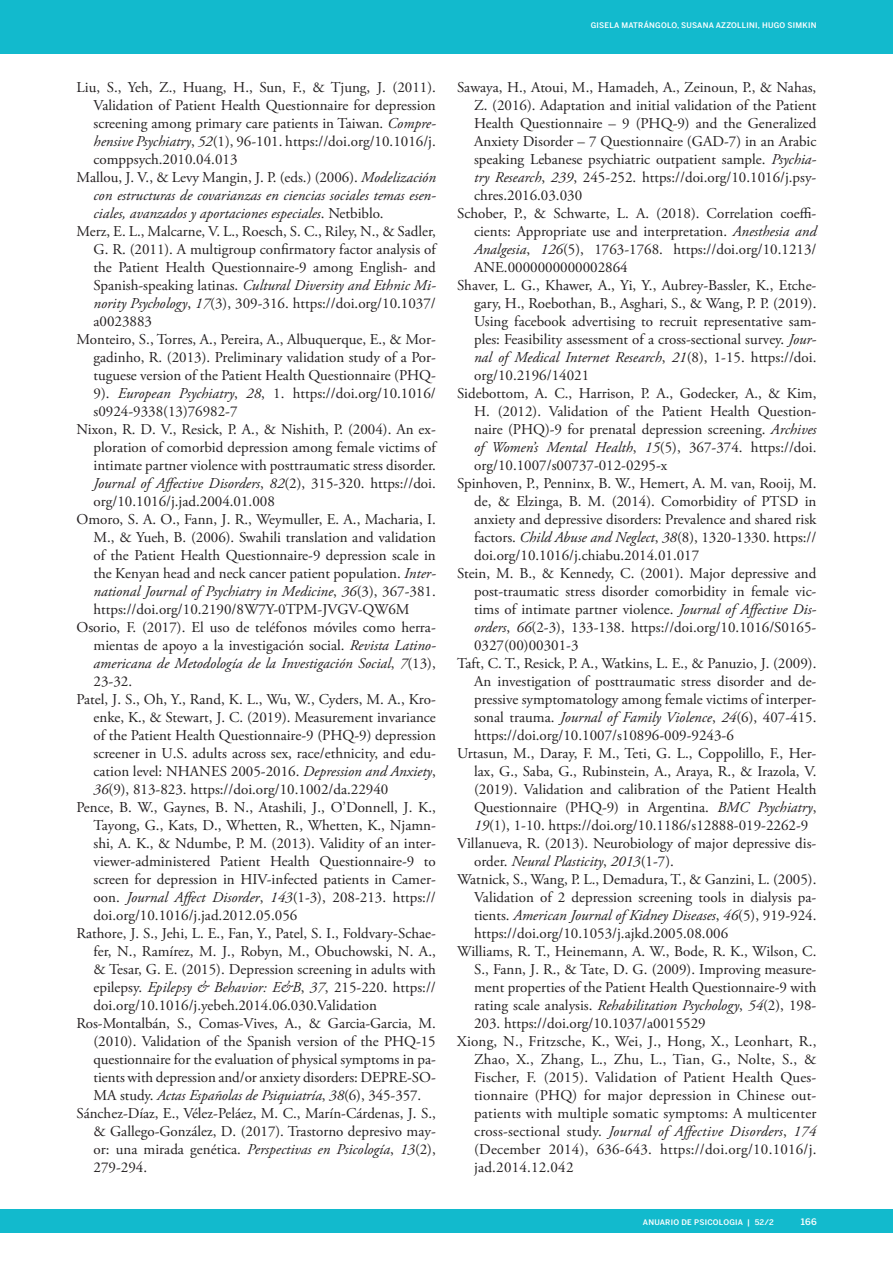
<style>
.page{position:relative;width:893px;height:1263px;background:#fff}
.page>*{position:absolute;margin:0;border:0;box-sizing:border-box;transform-origin:0 0}
.bibliografia{font:15px/18px "Adobe Garamond Pro";color:#231f20;text-align:justify}
.bibliografia-2{font:italic 15px/18px "Adobe Garamond Pro";color:#231f20;text-align:justify}
.t1{font:500 8.85px "Benton Sans Cond";color:#fff;scale:1.18 1}
.t2{font:500 7.65px "Benton Sans Cond";letter-spacing:.025em;color:#fff;scale:1.18 1}
.s1{font-style:italic}
.s2{font-style:normal}
</style>
<div class="page">
<div style="left:0;top:0;width:893px;height:54px;background:#12bacd"></div>
<div style="left:0;top:1209px;width:893px;height:23px;background:#12bacd"></div>
<p class="t2" style="left:591px;top:21px;width:193px">GISELA MATRÁNGOLO, SUSANA AZZOLLINI, HUGO SIMKIN</p>
<p class="bibliografia" style="left:94px;top:78px;width:344px;text-indent:-17px">Liu, S., Yeh, Z., Huang, H., Sun, F., &amp; Tjung, J. (2011).<br>Validation of Patient Health Questionnaire for depression screening among primary care patients in Taiwan. <span class="s1">Compre&shy;hensive Psychiatry</span>, <span class="s1">52</span>(1), 96-101. https://doi.org/10.1016/j. comppsych.2010.04.013</p>
<p class="bibliografia-2" style="left:94px;top:168px;width:344px;text-indent:-17px"><span class="s2">Mallou, J. V., &amp; Levy Mangin, J. P. (eds.) (2006).</span> Modelización con estructuras de covarianzas en ciencias sociales temas esen&shy;ciales, avanzados y aportaciones especiales<span class="s2">. Netbiblo.</span></p>
<p class="bibliografia" style="left:94px;top:222px;width:344px;text-indent:-17px">Merz, E. L., Malcarne, V. L., Roesch, S. C., Riley, N., &amp; Sadler, G. R. (2011). A multigroup confirmatory factor analysis of the Patient Health Questionnaire-9 among English- and Spanish-speaking latinas. <span class="s1">Cultural Diversity and Ethnic Mi&shy;nority Psychology</span>, <span class="s1">17</span>(3), 309-316. https://doi.org/10.1037/ a0023883</p>
<p class="bibliografia" style="left:94px;top:330px;width:344px;text-indent:-17px">Monteiro, S., Torres, A., Pereira, A., Albuquerque, E., &amp; Mor&shy;gadinho, R. (2013). Preliminary validation study of a Por&shy;tuguese version of the Patient Health Questionnaire (PHQ-9). <span class="s1">European Psychiatry</span>, <span class="s1">28</span>, 1. https://doi.org/10.1016/ s0924-9338(13)76982-7</p>
<p class="bibliografia" style="left:94px;top:420px;width:344px;text-indent:-17px">Nixon, R. D. V., Resick, P. A., &amp; Nishith, P. (2004). An ex&shy;ploration of comorbid depression among female victims of intimate partner violence with posttraumatic stress disorder.<br><span class="s1">Journal of Affective Disorders</span>, <span class="s1">82</span>(2), 315-320. https://doi. org/10.1016/j.jad.2004.01.008</p>
<p class="bibliografia" style="left:94px;top:510px;width:344px;text-indent:-17px">Omoro, S. A. O., Fann, J. R., Weymuller, E. A., Macharia, I.<br>M., &amp; Yueh, B. (2006). Swahili translation and validation of the Patient Health Questionnaire-9 depression scale in the Kenyan head and neck cancer patient population. <span class="s1">Inter&shy;national Journal of Psychiatry in Medicine</span>, <span class="s1">36</span>(3), 367-381. https://doi.org/10.2190/8W7Y-0TPM-JVGV-QW6M</p>
<p class="bibliografia" style="left:94px;top:618px;width:344px;text-indent:-17px">Osorio, F. (2017). El uso de teléfonos móviles como herra&shy;mientas de apoyo a la investigación social. <span class="s1">Revista Latino&shy;americana de Metodología de la Investigación Social</span>, <span class="s1">7</span>(13), 23-32.</p>
<p class="bibliografia" style="left:94px;top:690px;width:344px;text-indent:-17px">Patel, J. S., Oh, Y., Rand, K. L., Wu, W., Cyders, M. A., Kro&shy;enke, K., &amp; Stewart, J. C. (2019). Measurement invariance of the Patient Health Questionnaire-9 (PHQ-9) depression screener in U.S. adults across sex, race/ethnicity, and edu&shy;cation level: NHANES 2005-2016. <span class="s1">Depression and Anxiety</span>, <span class="s1">36</span>(9), 813-823. https://doi.org/10.1002/da.22940</p>
<p class="bibliografia" style="left:94px;top:798px;width:344px;text-indent:-17px">Pence, B. W., Gaynes, B. N., Atashili, J., O’Donnell, J. K., Tayong, G., Kats, D., Whetten, R., Whetten, K., Njamn&shy;shi, A. K., &amp; Ndumbe, P. M. (2013). Validity of an inter&shy;viewer-administered Patient Health Questionnaire-9 to screen for depression in HIV-infected patients in Camer&shy;oon. <span class="s1">Journal Affect Disorder</span>, <span class="s1">143</span>(1-3), 208-213. https:// doi.org/10.1016/j.jad.2012.05.056</p>
<p class="bibliografia" style="left:94px;top:924px;width:344px;text-indent:-17px">Rathore, J. S., Jehi, L. E., Fan, Y., Patel, S. I., Foldvary-Schae&shy;fer, N., Ramírez, M. J., Robyn, M., Obuchowski, N. A., &amp; Tesar, G. E. (2015). Depression screening in adults with epilepsy. <span class="s1">Epilepsy &amp; Behavior: E&amp;B</span>, <span class="s1">37</span>, 215-220. https:// doi.org/10.1016/j.yebeh.2014.06.030.Validation</p>
<p class="bibliografia" style="left:94px;top:1014px;width:344px;text-indent:-17px">Ros-Montalbán, S., Comas-Vives, A., &amp; Garcia-Garcia, M. (2010). Validation of the Spanish version of the PHQ-15 questionnaire for the evaluation of physical symptoms in pa&shy;tients with depression and/or anxiety disorders: DEPRE-SO-MA study. <span class="s1">Actas Españolas de Psiquiatría</span>, <span class="s1">38</span>(6), 345-357.</p>
<p class="bibliografia" style="left:94px;top:1104px;width:344px;text-indent:-17px">Sánchez-Díaz, E., Vélez-Peláez, M. C., Marín-Cárdenas, J. S., &amp; Gallego-González, D. (2017). Trastorno depresivo may&shy;or: una mirada genética. <span class="s1">Perspectivas en Psicología</span>, <span class="s1">13</span>(2), 279-294.</p>
<p class="bibliografia" style="left:474px;top:78px;width:344px;text-indent:-17px">Sawaya, H., Atoui, M., Hamadeh, A., Zeinoun, P., &amp; Nahas, Z. (2016). Adaptation and initial validation of the Patient Health Questionnaire – 9 (PHQ-9) and the Generalized Anxiety Disorder – 7 Questionnaire (GAD-7) in an Arabic speaking Lebanese psychiatric outpatient sample. <span class="s1">Psychia&shy;try Research</span>, <span class="s1">239</span>, 245-252. https://doi.org/10.1016/j.psy&shy;chres.2016.03.030</p>
<p class="bibliografia" style="left:474px;top:204px;width:344px;text-indent:-17px">Schober, P., &amp; Schwarte, L. A. (2018). Correlation coeffi&shy;cients: Appropriate use and interpretation. <span class="s1">Anesthesia and Analgesia</span>, <span class="s1">126</span>(5), 1763-1768. https://doi.org/10.1213/ ANE.0000000000002864</p>
<p class="bibliografia" style="left:474px;top:276px;width:344px;text-indent:-17px">Shaver, L. G., Khawer, A., Yi, Y., Aubrey-Bassler, K., Etche&shy;gary, H., Roebothan, B., Asghari, S., &amp; Wang, P. P. (2019).<br>Using facebook advertising to recruit representative sam&shy;ples: Feasibility assessment of a cross-sectional survey. <span class="s1">Jour&shy;nal of Medical Internet Research</span>, <span class="s1">21</span>(8), 1-15. https://doi. org/10.2196/14021</p>
<p class="bibliografia" style="left:474px;top:384px;width:344px;text-indent:-17px">Sidebottom, A. C., Harrison, P. A., Godecker, A., &amp; Kim, H. (2012). Validation of the Patient Health Question&shy;naire (PHQ)-9 for prenatal depression screening. <span class="s1">Archives of Women’s Mental Health</span>, <span class="s1">15</span>(5), 367-374. https://doi. org/10.1007/s00737-012-0295-x</p>
<p class="bibliografia" style="left:474px;top:474px;width:344px;text-indent:-17px">Spinhoven, P., Penninx, B. W., Hemert, A. M. van, Rooij, M. de, &amp; Elzinga, B. M. (2014). Comorbidity of PTSD in anxiety and depressive disorders: Prevalence and shared risk factors. <span class="s1">Child Abuse and Neglect</span>, <span class="s1">38</span>(8), 1320-1330. https:// doi.org/10.1016/j.chiabu.2014.01.017</p>
<p class="bibliografia" style="left:474px;top:564px;width:344px;text-indent:-17px">Stein, M. B., &amp; Kennedy, C. (2001). Major depressive and post-traumatic stress disorder comorbidity in female vic&shy;tims of intimate partner violence. <span class="s1">Journal of Affective Dis&shy;orders</span>, <span class="s1">66</span>(2-3), 133-138. https://doi.org/10.1016/S0165- 0327(00)00301-3</p>
<p class="bibliografia" style="left:474px;top:654px;width:344px;text-indent:-17px">Taft, C. T., Resick, P. A., Watkins, L. E., &amp; Panuzio, J. (2009).<br>An investigation of posttraumatic stress disorder and de&shy;pressive symptomatology among female victims of interper&shy;sonal trauma. <span class="s1">Journal of Family Violence</span>, <span class="s1">24</span>(6), 407-415. https://doi.org/10.1007/s10896-009-9243-6</p>
<p class="bibliografia" style="left:474px;top:744px;width:344px;text-indent:-17px">Urtasun, M., Daray, F. M., Teti, G. L., Coppolillo, F., Her&shy;lax, G., Saba, G., Rubinstein, A., Araya, R., &amp; Irazola, V. (2019). Validation and calibration of the Patient Health Questionnaire (PHQ-9) in Argentina. <span class="s1">BMC Psychiatry</span>, <span class="s1">19</span>(1), 1-10. https://doi.org/10.1186/s12888-019-2262-9</p>
<p class="bibliografia" style="left:474px;top:834px;width:344px;text-indent:-17px">Villanueva, R. (2013). Neurobiology of major depressive dis&shy;order. <span class="s1">Neural Plasticity</span>, <span class="s1">2013</span>(1-7).</p>
<p class="bibliografia" style="left:474px;top:870px;width:344px;text-indent:-17px">Watnick, S., Wang, P. L., Demadura, T., &amp; Ganzini, L. (2005).<br>Validation of 2 depression screening tools in dialysis pa&shy;tients. <span class="s1">American Journal of Kidney Diseases</span>, <span class="s1">46</span>(5), 919-924. https://doi.org/10.1053/j.ajkd.2005.08.006</p>
<p class="bibliografia" style="left:474px;top:942px;width:344px;text-indent:-17px">Williams, R. T., Heinemann, A. W., Bode, R. K., Wilson, C.<br>S., Fann, J. R., &amp; Tate, D. G. (2009). Improving measure&shy;ment properties of the Patient Health Questionnaire-9 with rating scale analysis. <span class="s1">Rehabilitation Psychology</span>, <span class="s1">54</span>(2), 198- 203. https://doi.org/10.1037/a0015529</p>
<p class="bibliografia" style="left:474px;top:1032px;width:344px;text-indent:-17px">Xiong, N., Fritzsche, K., Wei, J., Hong, X., Leonhart, R., Zhao, X., Zhang, L., Zhu, L., Tian, G., Nolte, S., &amp; Fischer, F. (2015). Validation of Patient Health Ques&shy;tionnaire (PHQ) for major depression in Chinese out&shy;patients with multiple somatic symptoms: A multicenter cross-sectional study. <span class="s1">Journal of Affective Disorders</span>, <span class="s1">174 </span>(December 2014), 636-643. https://doi.org/10.1016/j. jad.2014.12.042</p>
<p class="t2" style="left:643px;top:1218px;width:113px">ANUARIO DE PSICOLOGIA | 52/2</p>
<p class="t1" style="left:801px;top:1216px;width:15px">166</p>
</div>
